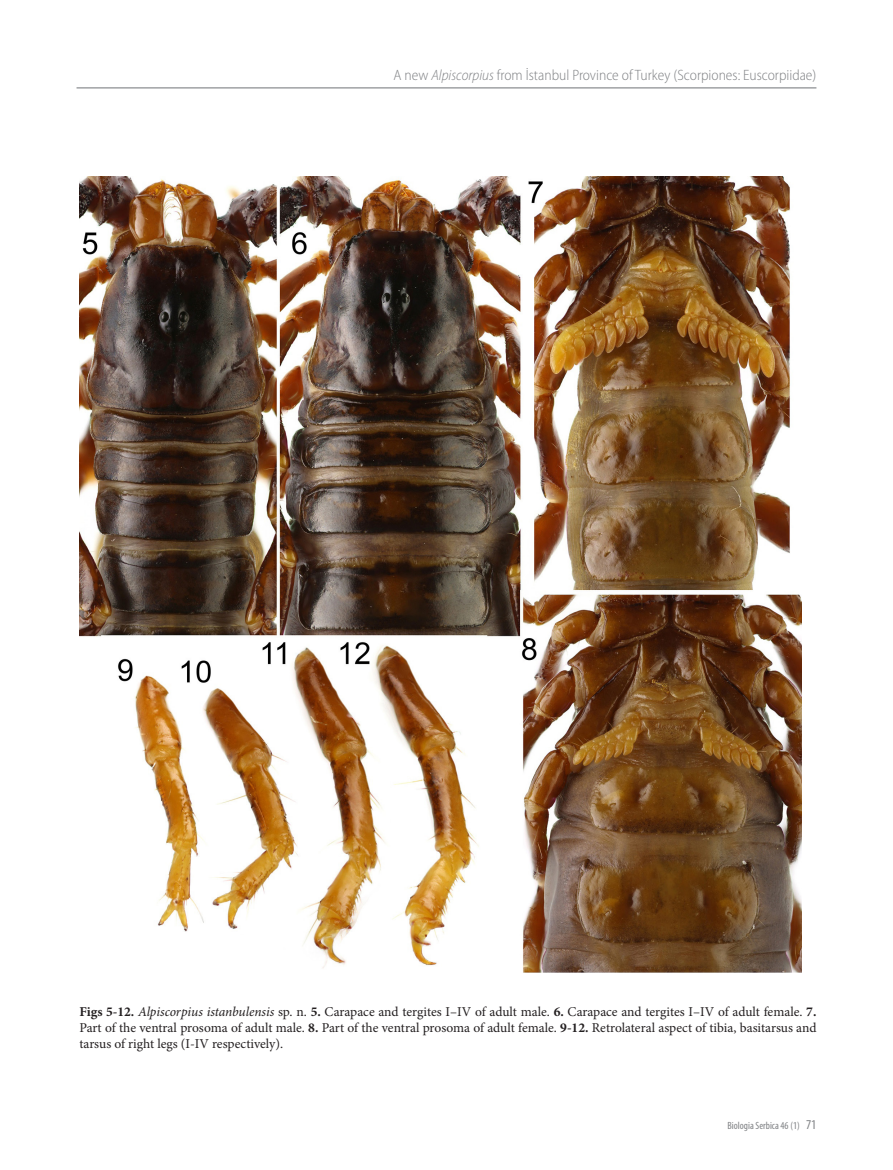
<style>
.page{position:relative;width:893px;height:1170px;background:#fff}
.page>*{position:absolute;margin:0;border:0;box-sizing:border-box;transform-origin:0 0}
.t1{font:300 semi-condensed 15px "Myriad Pro";color:#808285}
.t2{font:13.5px/16.2px "Minion Pro";letter-spacing:-.005em;color:#231f20;text-align:justify}
.t3{font:condensed 10.5px "Myriad Pro";color:#808285}
.s1{font-style:italic}
.s2{font-weight:700}
.s3{font-size:13.5px}
</style>
<div class="page">
<hr style="left:77px;top:87px;width:739px;height:1px;background:#808285">
<img style="left:79px;top:177px;width:723px;height:795px">
<p class="t1" style="left:393px;top:67px;width:425px">A new <span class="s1">Alpiscorpius</span> from İstanbul Province of Turkey (Scorpiones: Euscorpiidae)</p>
<p class="t2" style="left:79px;top:1003px;width:739px"><span class="s2">Figs 5-12.</span> <span class="s1">Alpiscorpius istanbulensis</span> sp. n. <span class="s2">5.</span> Carapace and tergites I–IV of adult male. <span class="s2">6.</span> Carapace and tergites I–IV of adult female. <span class="s2">7.<br></span>Part of the ventral prosoma of adult male. <span class="s2">8.</span> Part of the ventral prosoma of adult female. <span class="s2">9-12.</span> Retrolateral aspect of tibia, basitarsus and tarsus of right legs (I-IV respectively).</p>
<p class="t3" style="left:728px;top:1119px;width:90px">Biologia Serbica 46 (1) <span class="s3">71</span></p>
</div>
